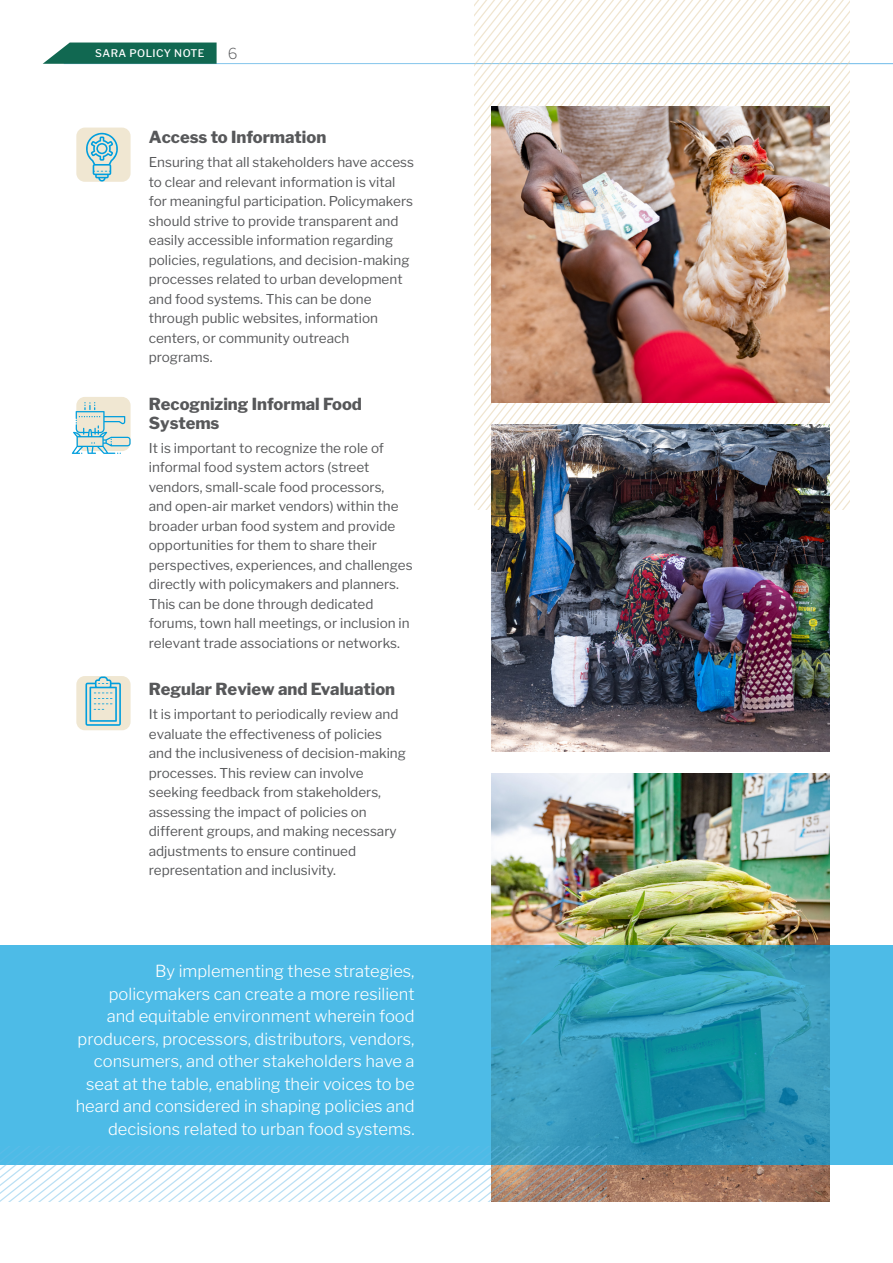
<style>
.page{position:relative;width:893px;height:1263px;background:#fff}
.page>*{position:absolute;margin:0;border:0;box-sizing:border-box;transform-origin:0 0}
.t1{font:300 16.5px/22.5px "Libre Franklin";color:#fff;text-align:right}
.t2{font:800 16.5px/19.5px "Libre Franklin";color:#57585a}
.t3{font:200 15px "Libre Franklin";color:#57585a}
.t4{font:13.5px/19.5px "Libre Franklin";color:#57585a}
.t5{font:500 10.5px "Libre Franklin";letter-spacing:.04em;color:#fff}
</style>
<div class="page">
<hr style="left:64px;top:63px;width:829px;height:1px;background:#84c5ec">
<img style="left:492px;top:774px;width:337px;height:427px">
<svg style="left:43px;top:43px;width:174px;height:21px"></svg>
<svg style="left:757px;top:8px;width:92px;height:501px"></svg>
<svg style="left:0;top:945px;width:893px;height:220px;fill:#4dbbe7"></svg>
<img style="left:492px;top:424px;width:337px;height:327px">
<img style="left:492px;top:107px;width:337px;height:295px">
<div style="left:76px;top:128px;width:55px;height:54px;background:#f0e7d2;border-radius:9px"></div>
<div style="left:76px;top:397px;width:55px;height:54px;background:#f0e7d2;border-radius:9px"></div>
<div style="left:76px;top:676px;width:55px;height:54px;background:#f0e7d2;border-radius:9px"></div>
<svg style="left:85px;top:676px;width:36px;height:50px"></svg>
<svg style="left:72px;top:402px;width:59px;height:52px"></svg>
<svg style="left:86px;top:133px;width:32px;height:49px"></svg>
<svg style="left:0;top:1147px;width:606px;height:54px"></svg>
<p class="t5" style="left:95px;top:47px;width:111px">SARA POLICY NOTE</p>
<p class="t3" style="left:228px;top:44px;width:11px">6</p>
<p class="t2" style="left:149px;top:128px;width:179px">Access to Information</p>
<p class="t4" style="left:149px;top:152px;width:267px">Ensuring that all stakeholders have access to clear and relevant information is vital for meaningful participation. Policymakers should strive to provide transparent and easily accessible information regarding policies, regulations, and decision-making processes related to urban development and food systems. This can be done through public websites, information centers, or community outreach programs.</p>
<p class="t2" style="left:149px;top:394px;width:215px">Recognizing Informal Food<br>Systems</p>
<p class="t4" style="left:149px;top:438px;width:265px">It is important to recognize the role of informal food system actors (street vendors, small-scale food processors,<br>and open-air market vendors) within the broader urban food system and provide opportunities for them to share their perspectives, experiences, and challenges directly with policymakers and planners.<br>This can be done through dedicated forums, town hall meetings, or inclusion in relevant trade associations or networks.</p>
<p class="t2" style="left:149px;top:680px;width:248px">Regular Review and Evaluation</p>
<p class="t4" style="left:149px;top:704px;width:259px">It is important to periodically review and evaluate the effectiveness of policies and the inclusiveness of decision-making processes. This review can involve seeking feedback from stakeholders, assessing the impact of policies on different groups, and making necessary adjustments to ensure continued representation and inclusivity.</p>
<p class="t1" style="left:76px;top:960px;width:340px">By implementing these strategies, policymakers can create a more resilient<br>and equitable environment wherein food producers, processors, distributors, vendors, consumers, and other stakeholders have a seat at the table, enabling their voices to be heard and considered in shaping policies and decisions related to urban food systems.</p>
</div>
